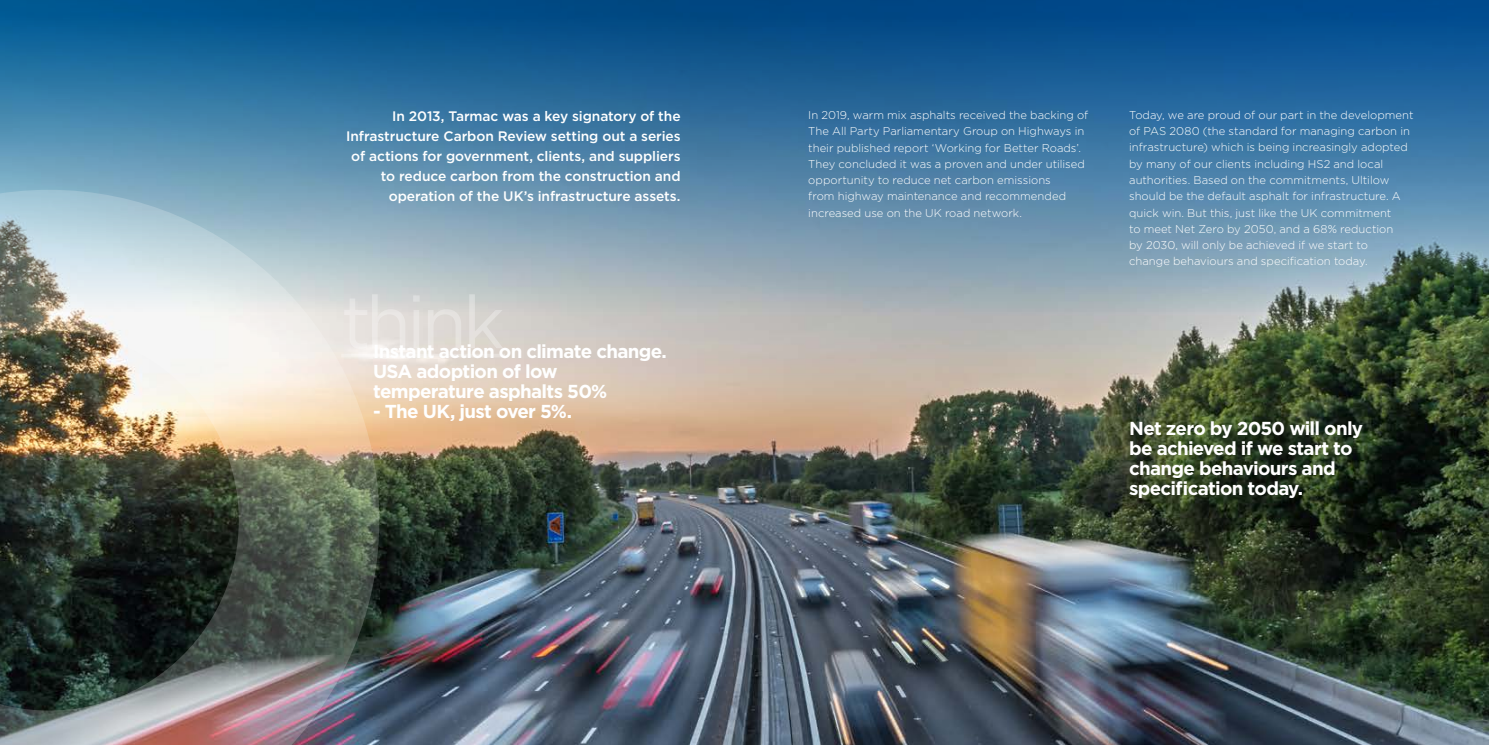
<style>
.page{position:relative;width:1489px;height:745px;background:#fff}
.page>*{position:absolute;margin:0;border:0;box-sizing:border-box;transform-origin:0 0}
.t1{font:700 18.75px/20px "Gotham";letter-spacing:-.04em;color:#fff}
.t2{font:500 13.75px/20px "Gotham";letter-spacing:-.005em;color:#fff;text-align:right}
.t3{font:300 11.25px/16.2px "Gotham";color:#fff}
</style>
<div class="page">
<img style="left:379px;top:312px;width:1109px;height:432px">
<svg style="left:0;top:0;width:1488px;height:312px;background:#477ca3"></svg>
<img style="left:0;top:190px;width:379px;height:554px">
<svg style="left:341px;top:353px;width:164px;height:4px"></svg>
<p class="t2" style="left:346px;top:106px;width:336px">In 2013, Tarmac was a key signatory of the Infrastructure Carbon Review setting out a series of actions for government, clients, and suppliers to reduce carbon from the construction and operation of the UK’s infrastructure assets.</p>
<p class="t3" style="left:808px;top:106px;width:281px">In 2019, warm mix asphalts received the backing of The All Party Parliamentary Group on Highways in their published report ‘Working for Better Roads’.<br>They concluded it was a proven and under utilised opportunity to reduce net carbon emissions<br>from highway maintenance and recommended increased use on the UK road network.</p>
<p class="t3" style="left:1129px;top:106px;width:286px">Today, we are proud of our part in the development of PAS 2080 (the standard for managing carbon in infrastructure) which is being increasingly adopted by many of our clients including HS2 and local authorities. Based on the commitments, Ultilow should be the default asphalt for infrastructure. A quick win. But this, just like the UK commitment<br>to meet Net Zero by 2050, and a 68% reduction<br>by 2030, will only be achieved if we start to<br>change behaviours and specification today.</p>
<h1 class="t1" style="left:373px;top:341px;width:295px">Instant action on climate change.<br>USA adoption of low temperature asphalts 50%</h1>
<h1 class="t1" style="left:373px;top:401px;width:201px">- The UK, just over 5%.</h1>
<h1 class="t1" style="left:1129px;top:417px;width:235px">Net zero by 2050 will only be achieved if we start to change behaviours and specification today.</h1>
</div>
